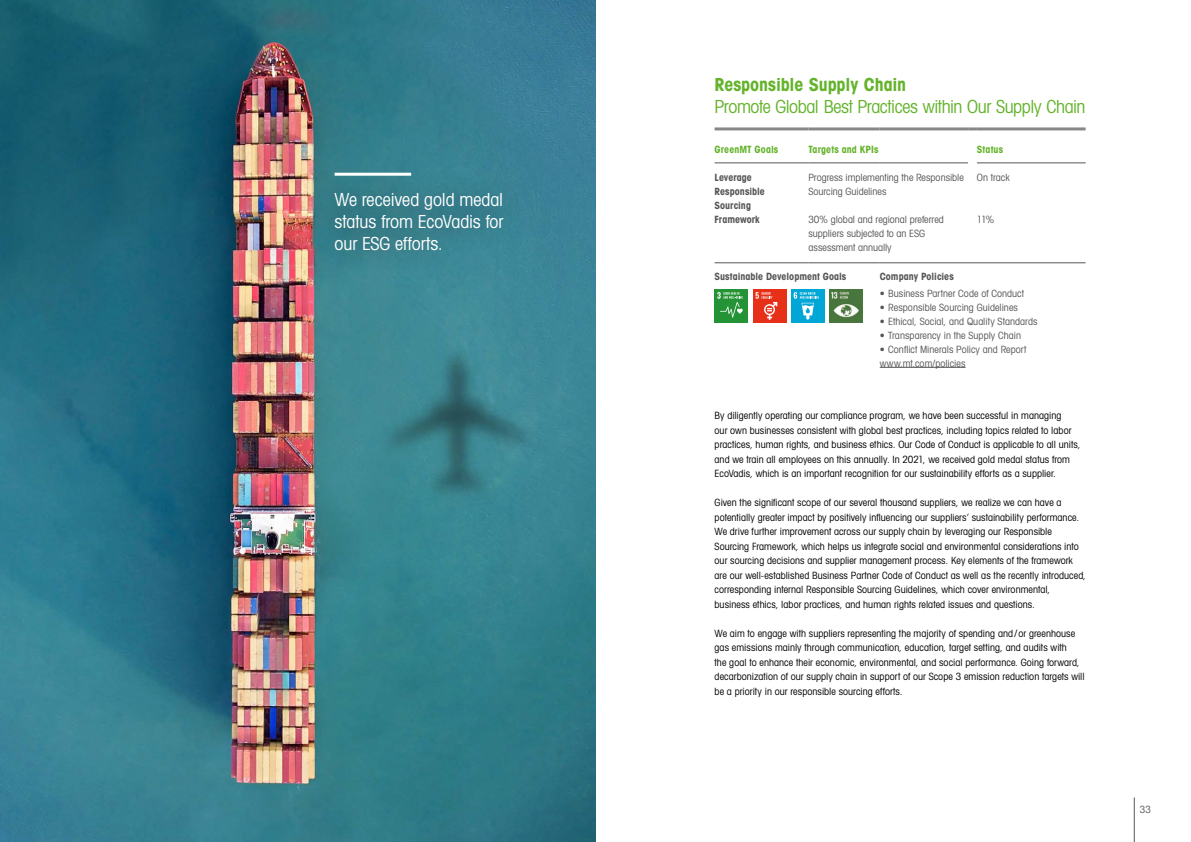
<style>
.page{position:relative;width:1191px;height:842px;background:#fff}
.page>*{position:absolute;margin:0;border:0;box-sizing:border-box;transform-origin:0 0}
.t1{font:18px/22px "Avant Gardefor MT Bk";letter-spacing:-.005em;color:#fff;text-align:justify}
.t2{font:18px "Avant Gardefor MT Bk";letter-spacing:-.025em;color:#64b32b}
.t3{font:18px "Avant Gardefor MT Bd";letter-spacing:-.01em;color:#64b32b}
.t4{font:10px/14.5px "Avant Gardefor MT Bk";letter-spacing:.005em;color:#000}
.t5{font:10px/14px "Avant Gardefor MT Bk";color:#565655}
.t6{font:10px/14px "Avant Gardefor MT Bd";color:#565655}
.t7{font:10px "Avant Gardefor MT Bd";letter-spacing:.01em;color:#64b32b}
</style>
<div class="page">
<hr style="left:1134px;top:797px;width:1px;height:45px;background:#565655">
<img style="left:0;top:0;width:595px;height:842px">
<hr style="left:714px;top:163px;width:94px;height:1px;background:#565655">
<hr style="left:808px;top:163px;width:71px;height:1px;background:#565655">
<hr style="left:879px;top:163px;width:89px;height:1px;background:#565655">
<hr style="left:714px;top:263px;width:94px;height:1px;background:#565655">
<hr style="left:808px;top:263px;width:71px;height:1px;background:#565655">
<hr style="left:879px;top:263px;width:89px;height:1px;background:#565655">
<hr style="left:714px;top:127px;width:94px;height:3px;background:#868786">
<hr style="left:808px;top:127px;width:71px;height:3px;background:#868786">
<hr style="left:879px;top:127px;width:89px;height:3px;background:#868786">
<svg style="left:968px;top:127px;width:9px;height:3px"></svg>
<hr style="left:977px;top:127px;width:108px;height:3px;background:#868786">
<hr style="left:977px;top:163px;width:108px;height:1px;background:#565655">
<hr style="left:977px;top:263px;width:108px;height:1px;background:#565655">
<hr style="left:879px;top:367px;width:86px;height:1px;background:#565655">
<img style="left:829px;top:289px;width:33px;height:34px">
<div style="left:714px;top:289px;width:34px;height:34px;background:#239335"></div>
<svg style="left:717px;top:292px;width:25px;height:26px"></svg>
<div style="left:753px;top:289px;width:33px;height:34px;background:#e63018"></div>
<svg style="left:755px;top:292px;width:22px;height:28px"></svg>
<div style="left:791px;top:289px;width:33px;height:34px;background:#00a7d6"></div>
<svg style="left:793px;top:292px;width:25px;height:28px"></svg>
<div style="left:312px;top:170px;width:214px;height:104px;background:#38808d"></div>
<hr style="left:334px;top:173px;width:77px;height:3px;background:#fff">
<h1 class="t1" style="left:334px;top:188px;width:170px">We received gold medal status from EcoVadis for our ESG efforts.</h1>
<h1 class="t3" style="left:714px;top:73px;width:193px">Responsible Supply Chain</h1>
<h1 class="t2" style="left:714px;top:96px;width:372px">Promote Global Best Practices within Our Supply Chain</h1>
<p class="t7" style="left:714px;top:143px;width:65px">GreenMT Goals</p>
<p class="t7" style="left:808px;top:143px;width:71px">Targets and KPIs</p>
<p class="t7" style="left:977px;top:143px;width:28px">Status</p>
<p class="t6" style="left:714px;top:171px;width:52px">Leverage<br>Responsible<br>Sourcing<br>Framework</p>
<p class="t5" style="left:808px;top:171px;width:157px">Progress implementing the Responsible<br>Sourcing Guidelines</p>
<p class="t5" style="left:977px;top:171px;width:34px">On track</p>
<p class="t5" style="left:977px;top:213px;width:19px">11%</p>
<p class="t5" style="left:808px;top:213px;width:137px">30% global and regional preferred suppliers subjected to an ESG assessment annually</p>
<p class="t6" style="left:714px;top:269px;width:133px">Sustainable Development Goals</p>
<p class="t6" style="left:879px;top:269px;width:76px">Company Policies</p>
<p class="t5" style="left:879px;top:286px;width:146px">• Business Partner Code of Conduct</p>
<p class="t5" style="left:879px;top:300px;width:140px">• Responsible Sourcing Guidelines</p>
<p class="t5" style="left:879px;top:314px;width:159px">• Ethical, Social, and Quality Standards</p>
<p class="t5" style="left:879px;top:328px;width:143px">• Transparency in the Supply Chain</p>
<p class="t5" style="left:879px;top:342px;width:148px">• Conflict Minerals Policy and Report www.mt.com/policies</p>
<p class="t4" style="left:714px;top:408px;width:367px">By diligently operating our compliance program, we have been successful in managing<br>our own businesses consistent with global best practices, including topics related to labor practices, human rights, and business ethics. Our Code of Conduct is applicable to all units, and we train all employees on this annually. In 2021, we received gold medal status from EcoVadis, which is an important recognition for our sustainability efforts as a supplier.</p>
<p class="t4" style="left:714px;top:495px;width:373px">Given the significant scope of our several thousand suppliers, we realize we can have a potentially greater impact by positively influencing our suppliers’ sustainability performance.<br>We drive further improvement across our supply chain by leveraging our Responsible Sourcing Framework, which helps us integrate social and environmental considerations into our sourcing decisions and supplier management process. Key elements of the framework are our well-established Business Partner Code of Conduct as well as the recently introduced, corresponding internal Responsible Sourcing Guidelines, which cover environmental, business ethics, labor practices, and human rights related issues and questions.</p>
<p class="t4" style="left:714px;top:626px;width:371px">We aim to engage with suppliers representing the majority of spending and / or greenhouse gas emissions mainly through communication, education, target setting, and audits with<br>the goal to enhance their economic, environmental, and social performance. Going forward, decarbonization of our supply chain in support of our Scope 3 emission reduction targets will be a priority in our responsible sourcing efforts.</p>
<p class="t5" style="left:1140px;top:802px;width:13px">33</p>
</div>
